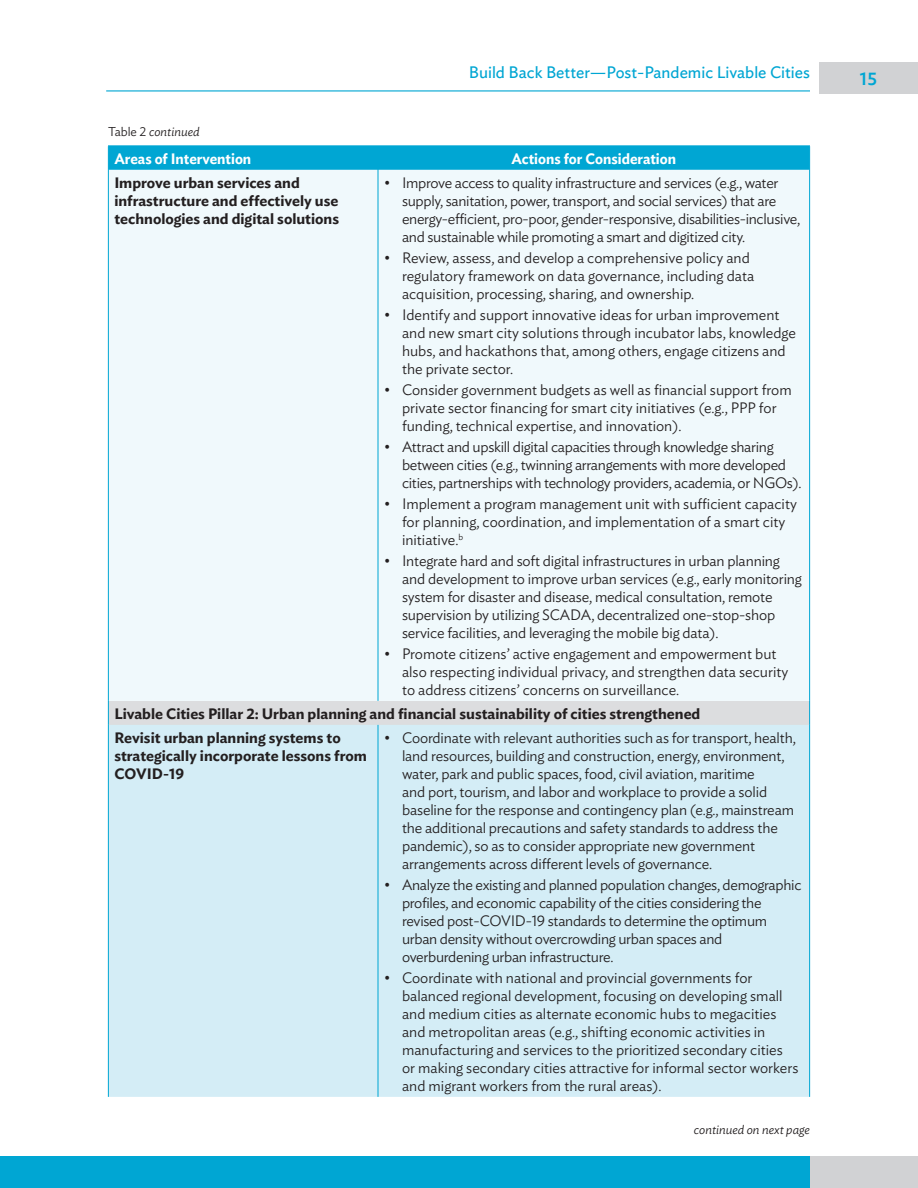
<style>
.page{position:relative;width:918px;height:1188px;background:#fff}
.page>*{position:absolute;margin:0;border:0;box-sizing:border-box;transform-origin:0 0}
.t1{font:500 18px "Ideal Sans";color:#00a6d3}
.t2{font:16.5px "Ideal Sans";color:#00a6d3}
.t3{font:300 15px/18px "Ideal Sans";letter-spacing:-.01em;color:#231f20}
.Table_body_text{font:600 15px/18px "Ideal Sans";color:#231f20}
.Table_colhead{font:600 15px "Ideal Sans";color:#fff;scale:.95 1}
.Source{font:italic 300 12.75px "Ideal Sans";color:#231f20}
.s1{font-style:normal}
</style>
<div class="page">
<hr style="left:106px;top:90px;width:704px;height:2px;background:#00a6d3">
<div style="left:819px;top:62px;width:99px;height:32px;background:#d1d2d4"></div>
<div style="left:0;top:1156px;width:918px;height:32px;background:#00a6d3"></div>
<div style="left:810px;top:1156px;width:108px;height:32px;background:#d1d2d4"></div>
<div style="left:109px;top:170px;width:700px;height:531px;background:#f0f9fc"></div>
<div style="left:108px;top:701px;width:702px;height:24px;background:#dcdddf"></div>
<div style="left:109px;top:725px;width:700px;height:372px;background:#d4edf6"></div>
<hr style="left:378px;top:170px;width:1px;height:531px;background:#00a6d3">
<hr style="left:378px;top:725px;width:1px;height:372px;background:#00a6d3">
<hr style="left:108px;top:170px;width:1px;height:531px;background:#00a6d3">
<hr style="left:809px;top:170px;width:1px;height:531px;background:#00a6d3">
<svg style="left:108px;top:701px;width:1px;height:24px"></svg>
<svg style="left:809px;top:701px;width:1px;height:24px"></svg>
<hr style="left:108px;top:725px;width:1px;height:372px;background:#00a6d3">
<hr style="left:809px;top:725px;width:1px;height:372px;background:#00a6d3">
<div style="left:108px;top:146px;width:702px;height:24px;background:#00a6d3"></div>
<p class="Source" style="left:108px;top:122px;width:93px"><span class="s1">Table 2</span> continued</p>
<p class="t2" style="left:469px;top:60px;width:343px">Build Back Better—Post-Pandemic Livable Cities</p>
<p class="Table_colhead" style="left:114px;top:147px;width:146px">Areas of Intervention</p>
<p class="Table_colhead" style="left:511px;top:147px;width:175px">Actions for Consideration</p>
<p class="Table_body_text" style="left:114px;top:172px;width:226px">Improve urban services and infrastructure and effectively use technologies and digital solutions</p>
<p class="t3" style="left:402px;top:172px;width:400px;text-indent:-18px">• Improve access to quality infrastructure and services (e.g., water supply, sanitation, power, transport, and social services) that are energy-efficient, pro-poor, gender-responsive, disabilities-inclusive, and sustainable while promoting a smart and digitized city.</p>
<p class="t3" style="left:402px;top:247px;width:354px;text-indent:-18px">• Review, assess, and develop a comprehensive policy and regulatory framework on data governance, including data acquisition, processing, sharing, and ownership.</p>
<p class="t3" style="left:402px;top:304px;width:396px;text-indent:-18px">• Identify and support innovative ideas for urban improvement and new smart city solutions through incubator labs, knowledge hubs, and hackathons that, among others, engage citizens and the private sector.</p>
<p class="t3" style="left:402px;top:379px;width:391px;text-indent:-18px">• Consider government budgets as well as financial support from private sector financing for smart city initiatives (e.g., PPP for funding, technical expertise, and innovation).</p>
<p class="t3" style="left:402px;top:436px;width:401px;text-indent:-18px">• Attract and upskill digital capacities through knowledge sharing between cities (e.g., twinning arrangements with more developed cities, partnerships with technology providers, academia, or NGOs).</p>
<p class="t3" style="left:402px;top:493px;width:396px;text-indent:-18px">• Implement a program management unit with sufficient capacity for planning, coordination, and implementation of a smart city initiative.<sup>b</sup></p>
<p class="t3" style="left:402px;top:550px;width:402px;text-indent:-18px">• Integrate hard and soft digital infrastructures in urban planning and development to improve urban services (e.g., early monitoring system for disaster and disease, medical consultation, remote supervision by utilizing SCADA, decentralized one-stop-shop service facilities, and leveraging the mobile big data).</p>
<p class="t3" style="left:402px;top:643px;width:388px;text-indent:-18px">• Promote citizens’ active engagement and empowerment but also respecting individual privacy, and strengthen data security to address citizens’ concerns on surveillance.</p>
<p class="Table_body_text" style="left:114px;top:703px;width:587px">Livable Cities Pillar 2: Urban planning and financial sustainability of cities strengthened</p>
<p class="Table_body_text" style="left:114px;top:727px;width:254px">Revisit urban planning systems to strategically incorporate lessons from<br>COVID-19</p>
<p class="t3" style="left:402px;top:727px;width:395px;text-indent:-18px">• Coordinate with relevant authorities such as for transport, health, land resources, building and construction, energy, environment, water, park and public spaces, food, civil aviation, maritime<br>and port, tourism, and labor and workplace to provide a solid baseline for the response and contingency plan (e.g., mainstream the additional precautions and safety standards to address the pandemic), so as to consider appropriate new government arrangements across different levels of governance.</p>
<p class="t3" style="left:402px;top:874px;width:401px;text-indent:-18px">• Analyze the existing and planned population changes, demographic profiles, and economic capability of the cities considering the revised post-COVID-19 standards to determine the optimum urban density without overcrowding urban spaces and overburdening urban infrastructure.</p>
<p class="t3" style="left:402px;top:967px;width:398px;text-indent:-18px">• Coordinate with national and provincial governments for balanced regional development, focusing on developing small and medium cities as alternate economic hubs to megacities and metropolitan areas (e.g., shifting economic activities in manufacturing and services to the prioritized secondary cities or making secondary cities attractive for informal sector workers and migrant workers from the rural areas).</p>
<p class="Source" style="left:694px;top:1120px;width:118px">continued on next page</p>
<p class="t1" style="left:860px;top:65px;width:19px">15</p>
</div>
